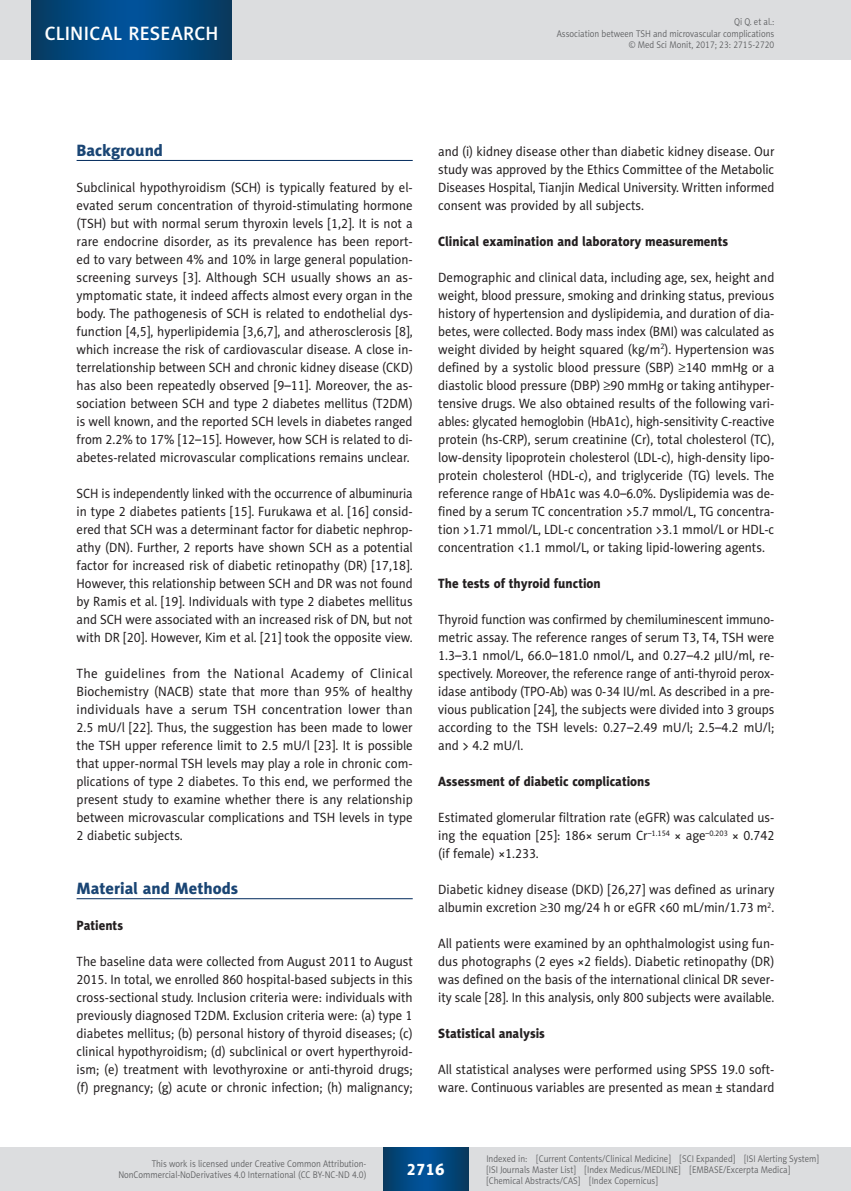
<style>
.page{position:relative;width:851px;height:1191px;background:#fff}
.page>*{position:absolute;margin:0;border:0;box-sizing:border-box;transform-origin:0 0}
.t1{font:19.5px "Naomi Sans EFN Medium";letter-spacing:.015em;color:#fff}
.MSM_Headline_1{font:16.5px "Naomi Sans EFN Heavy";color:#1a4574}
.t2{font:16.5px "Naomi Sans EFN Heavy";color:#fff}
.MSM_Body{font:13.5px/18px "Naomi Sans EFN";color:#231f20;text-align:justify;scale:.95 1}
.MSM_Body-2{font:13.5px/18px "Naomi Sans EFN";color:#231f20;text-align:justify;scale:.93 1}
.MSM_Body-3{font:13.5px/18px "Naomi Sans EFN";color:#231f20;text-align:justify}
.MSM_Headline_2{font:13.5px "Naomi Sans EFN Heavy";color:#231f20;scale:.95 1}
.MSM_pagina_sygnatura{font:9.75px/11.2px "Naomi Sans EFN Light";color:#57585a;scale:.9 1}
.MSM_pagina_zywa{font:9.75px/11.2px "Naomi Sans EFN Light";color:#57585a;text-align:right;scale:.9 1}
.s1{font-family:"Standard Sym L"}
</style>
<div class="page">
<hr style="left:77px;top:160px;width:335px;height:1px;background:#00295c">
<hr style="left:77px;top:898px;width:335px;height:1px;background:#00295c">
<div style="left:0;top:1148px;width:850px;height:43px;background:#dcdddf"></div>
<svg style="left:383px;top:1147px;width:85px;height:43px;background:#02477e"></svg>
<div style="left:0;top:0;width:850px;height:60px;background:#dcdddf"></div>
<hr style="left:850px;top:0;width:1px;height:60px;background:#dcdddf">
<svg style="left:32px;top:0;width:200px;height:60px;background:#02477e"></svg>
<h1 class="t1" style="left:45px;top:22px;width:175px">CLINICAL RESEARCH</h1>
<p class="MSM_pagina_zywa" style="left:556px;top:16px;width:243px">Qi Q. et al.:<br>Association between TSH and microvascular complications</p>
<p class="MSM_pagina_sygnatura" style="left:628px;top:39px;width:163px">© Med Sci Monit, 2017; 23: 2715-2720</p>
<p class="MSM_Headline_1" style="left:77px;top:140px;width:88px">Background</p>
<p class="MSM_Body" style="left:77px;top:178px;width:355px">Subclinical hypothyroidism (SCH) is typically featured by el&shy;evated serum concentration of thyroid-stimulating hormone (TSH) but with normal serum thyroxin levels [1,2]. It is not a rare endocrine disorder, as its prevalence has been report&shy;ed to vary between 4% and 10% in large general population&shy;screening surveys [3]. Although SCH usually shows an as&shy;ymptomatic state, it indeed affects almost every organ in the body. The pathogenesis of SCH is related to endothelial dys&shy;function [4,5], hyperlipidemia [3,6,7], and atherosclerosis [8], which increase the risk of cardiovascular disease. A close in&shy;terrelationship between SCH and chronic kidney disease (CKD) has also been repeatedly observed [9–11]. Moreover, the as&shy;sociation between SCH and type 2 diabetes mellitus (T2DM) is well known, and the reported SCH levels in diabetes ranged from 2.2% to 17% [12–15]. However, how SCH is related to di&shy;abetes-related microvascular complications remains unclear.</p>
<p class="MSM_Body-2" style="left:77px;top:484px;width:363px">SCH is independently linked with the occurrence of albuminuria in type 2 diabetes patients [15]. Furukawa et al. [16] consid&shy;ered that SCH was a determinant factor for diabetic nephrop&shy;athy (DN). Further, 2 reports have shown SCH as a potential factor for increased risk of diabetic retinopathy (DR) [17,18].<br>However, this relationship between SCH and DR was not found by Ramis et al. [19]. Individuals with type 2 diabetes mellitus and SCH were associated with an increased risk of DN, but not with DR [20]. However, Kim et al. [21] took the opposite view.</p>
<p class="MSM_Body-3" style="left:77px;top:664px;width:338px">The guidelines from the National Academy of Clinical Biochemistry (NACB) state that more than 95% of healthy individuals have a serum TSH concentration lower than 2.5 mU/l [22]. Thus, the suggestion has been made to lower the TSH upper reference limit to 2.5 mU/l [23]. It is possible that upper-normal TSH levels may play a role in chronic com&shy;plications of type 2 diabetes. To this end, we performed the present study to examine whether there is any relationship between microvascular complications and TSH levels in type 2 diabetic subjects.</p>
<p class="MSM_Headline_1" style="left:77px;top:878px;width:163px">Material and Methods</p>
<p class="MSM_Headline_2" style="left:77px;top:917px;width:50px">Patients</p>
<p class="MSM_Body" style="left:77px;top:952px;width:355px">The baseline data were collected from August 2011 to August 2015. In total, we enrolled 860 hospital-based subjects in this cross-sectional study. Inclusion criteria were: individuals with previously diagnosed T2DM. Exclusion criteria were: (a) type 1 diabetes mellitus; (b) personal history of thyroid diseases; (c) clinical hypothyroidism; (d) subclinical or overt hyperthyroid&shy;ism; (e) treatment with levothyroxine or anti-thyroid drugs; (f) pregnancy; (g) acute or chronic infection; (h) malignancy;</p>
<p class="MSM_Body" style="left:438px;top:142px;width:355px">and (i) kidney disease other than diabetic kidney disease. Our study was approved by the Ethics Committee of the Metabolic Diseases Hospital, Tianjin Medical University. Written informed consent was provided by all subjects.</p>
<p class="MSM_Headline_2" style="left:438px;top:233px;width:307px">Clinical examination and laboratory measurements</p>
<p class="MSM_Body" style="left:438px;top:268px;width:355px">Demographic and clinical data, including age, sex, height and weight, blood pressure, smoking and drinking status, previous history of hypertension and dyslipidemia, and duration of dia&shy;betes, were collected. Body mass index (BMI) was calculated as weight divided by height squared (kg/m<sup>2</sup>). Hypertension was defined by a systolic blood pressure (SBP) <span class="s1">³</span>140 mmHg or a diastolic blood pressure (DBP) <span class="s1">³</span>90 mmHg or taking antihyper&shy;tensive drugs. We also obtained results of the following vari&shy;ables: glycated hemoglobin (HbA1c), high-sensitivity C-reactive protein (hs-CRP), serum creatinine (Cr), total cholesterol (TC), low-density lipoprotein cholesterol (LDL-c), high-density lipo&shy;protein cholesterol (HDL-c), and triglyceride (TG) levels. The reference range of HbA1c was 4.0–6.0%. Dyslipidemia was de&shy;fined by a serum TC concentration &gt;5.7 mmol/L, TG concentra&shy;tion &gt;1.71 mmol/L, LDL-c concentration &gt;3.1 mmol/L or HDL-c concentration &lt;1.1 mmol/L, or taking lipid-lowering agents.</p>
<p class="MSM_Headline_2" style="left:438px;top:575px;width:173px">The tests of thyroid function</p>
<p class="MSM_Body-2" style="left:438px;top:610px;width:363px">Thyroid function was confirmed by chemiluminescent immuno&shy;metric assay. The reference ranges of serum T3, T4, TSH were 1.3–3.1 nmol/L, 66.0–181.0 nmol/L, and 0.27–4.2 µIU/ml, re&shy;spectively. Moreover, the reference range of anti-thyroid perox&shy;idase antibody (TPO-Ab) was 0-34 IU/ml. As described in a pre&shy;vious publication [24], the subjects were divided into 3 groups according to the TSH levels: 0.27–2.49 mU/l; 2.5–4.2 mU/l; and &gt; 4.2 mU/l.</p>
<p class="MSM_Headline_2" style="left:438px;top:773px;width:224px">Assessment of diabetic complications</p>
<p class="MSM_Body" style="left:438px;top:808px;width:355px">Estimated glomerular filtration rate (eGFR) was calculated us&shy;ing the equation [25]: 186× serum Cr<sup>–1.154</sup> × age<sup>–0.203</sup> × 0.742 (if female) ×1.233.</p>
<p class="MSM_Body" style="left:438px;top:880px;width:355px">Diabetic kidney disease (DKD) [26,27] was defined as urinary albumin excretion <span class="s1">³</span>30 mg/24 h or eGFR &lt;60 mL/min/1.73 m<sup>2</sup>.</p>
<p class="MSM_Body" style="left:438px;top:934px;width:355px">All patients were examined by an ophthalmologist using fun&shy;dus photographs (2 eyes ×2 fields). Diabetic retinopathy (DR) was defined on the basis of the international clinical DR sever&shy;ity scale [28]. In this analysis, only 800 subjects were available.</p>
<p class="MSM_Headline_2" style="left:438px;top:1025px;width:114px">Statistical analysis</p>
<p class="MSM_Body" style="left:438px;top:1060px;width:355px">All statistical analyses were performed using SPSS 19.0 soft&shy;ware. Continuous variables are presented as mean ± standard</p>
<p class="MSM_pagina_sygnatura" style="left:118px;top:1158px;width:277px;text-align:right">This work is licensed under Creative Common Attribution-<br>NonCommercial-NoDerivatives 4.0 International (CC BY-NC-ND 4.0)</p>
<p class="t2" style="left:406px;top:1159px;width:40px">2716</p>
<p class="MSM_pagina_sygnatura" style="left:486px;top:1152px;width:371px">Indexed in: [Current Contents/Clinical Medicine] [SCI Expanded] [ISI Alerting System] [ISI Journals Master List] [Index Medicus/MEDLINE] [EMBASE/Excerpta Medica] [Chemical Abstracts/CAS] [Index Copernicus]</p>
</div>
